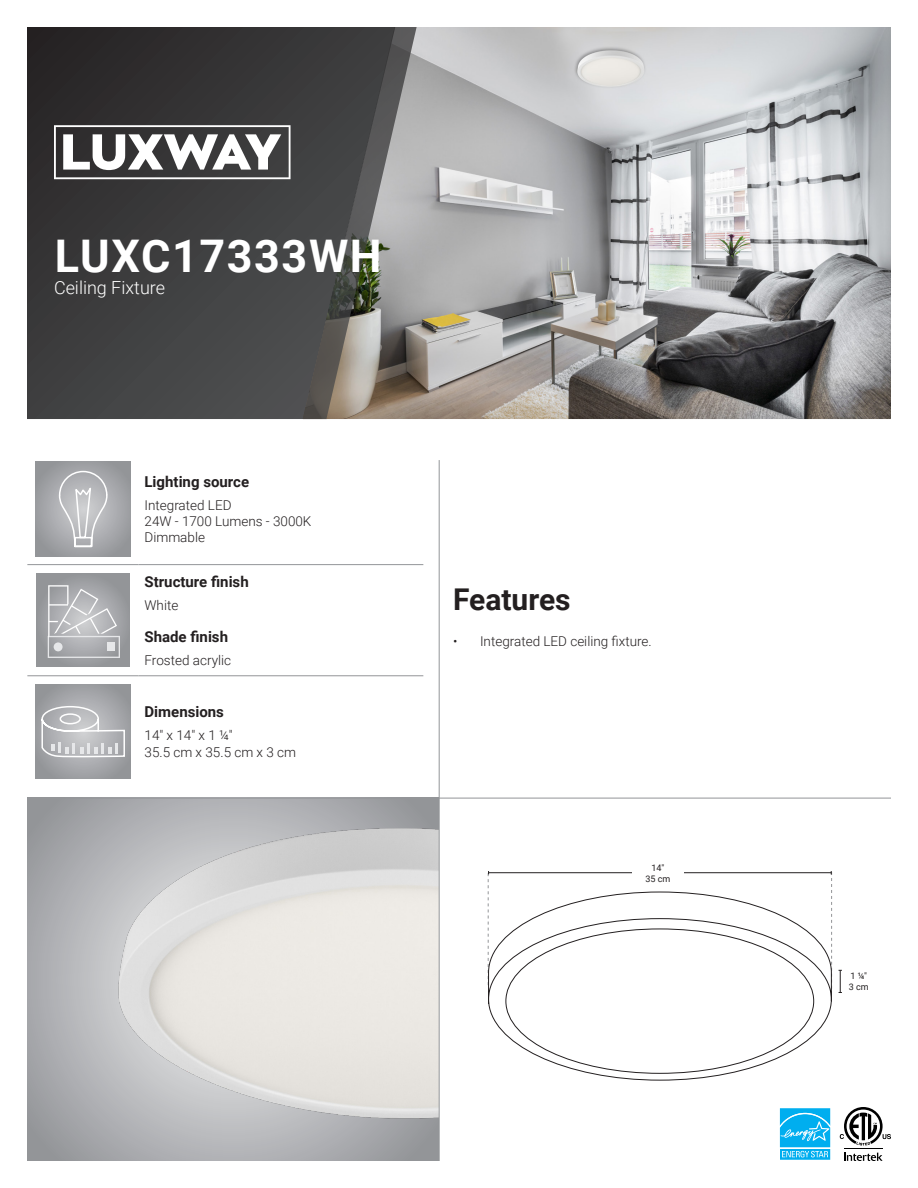
<style>
.page{position:relative;width:918px;height:1188px;background:#fff}
.page>*{position:absolute;margin:0;border:0;box-sizing:border-box;transform-origin:0 0}
.code_produit{font:700 45px "Roboto";letter-spacing:.035em;color:#fff}
.moyen_titre{font:700 30px "Roboto";color:#231f20}
.catégorie{font:300 18px "Roboto";color:#fff}
.mini_titre{font:700 15px "Roboto";color:#231f20}
.texte{font:300 13.5px/16.2px "Roboto";color:#231f20}
.mesure{font:9px/10.8px "Roboto";color:#231f20}
</style>
<div class="page">
<svg style="left:27px;top:27px;width:276px;height:392px;background:#3b3a3b"></svg>
<img style="left:417px;top:27px;width:474px;height:392px">
<svg style="left:27px;top:799px;width:412px;height:362px;background:#a8a9ad"></svg>
<img style="left:94px;top:814px;width:345px;height:330px">
<hr style="left:439px;top:460px;width:1px;height:701px;background:#939598">
<hr style="left:27px;top:798px;width:864px;height:1px;background:#939598">
<hr style="left:27px;top:564px;width:112px;height:1px;background:#939598">
<hr style="left:139px;top:564px;width:284px;height:1px;background:#939598">
<hr style="left:27px;top:675px;width:112px;height:1px;background:#939598">
<hr style="left:139px;top:675px;width:284px;height:1px;background:#939598">
<svg style="left:36px;top:461px;width:94px;height:95px;background:#9e9fa3"></svg>
<svg style="left:58px;top:470px;width:50px;height:78px;background:#bebfc2"></svg>
<div style="left:36px;top:574px;width:94px;height:93px;background:#949699"></div>
<svg style="left:48px;top:585px;width:72px;height:73px"></svg>
<svg style="left:36px;top:684px;width:94px;height:95px;background:#9d9fa2"></svg>
<svg style="left:41px;top:705px;width:85px;height:54px;background:#bfc0c3"></svg>
<hr style="left:489px;top:872px;width:342px;height:1px;background:#231f20">
<svg style="left:488px;top:871px;width:1px;height:18px"></svg>
<svg style="left:839px;top:970px;width:3px;height:23px"></svg>
<div style="left:632px;top:858px;width:52px;height:29px;background:#fff"></div>
<svg style="left:779px;top:1108px;width:52px;height:52px;background:#36bff2"></svg>
<svg style="left:844px;top:1153px;width:39px;height:8px"></svg>
<hr style="left:844px;top:1148px;width:39px;height:1px;background:#000">
<svg style="left:840px;top:1107px;width:51px;height:39px"></svg>
<svg style="left:488px;top:891px;width:344px;height:190px"></svg>
<svg style="left:303px;top:27px;width:114px;height:392px;background:#686764"></svg>
<svg style="left:54px;top:125px;width:237px;height:54px"></svg>
<p class="code_produit" style="left:55px;top:225px;width:329px">LUXC17333WH</p>
<p class="catégorie" style="left:54px;top:275px;width:113px">Ceiling Fixture</p>
<p class="mini_titre" style="left:145px;top:471px;width:106px">Lighting source</p>
<p class="texte" style="left:145px;top:497px;width:168px">Integrated LED<br>24W - 1700 Lumens - 3000K<br>Dimmable</p>
<p class="mini_titre" style="left:145px;top:571px;width:106px">Structure finish</p>
<p class="texte" style="left:145px;top:597px;width:35px">White</p>
<p class="mini_titre" style="left:145px;top:626px;width:85px">Shade finish</p>
<p class="texte" style="left:145px;top:651px;width:88px">Frosted acrylic</p>
<p class="mini_titre" style="left:145px;top:702px;width:81px">Dimensions</p>
<p class="texte" style="left:145px;top:727px;width:153px">14" x 14" x 1 ¼"<br>35.5 cm x 35.5 cm x 3 cm</p>
<p class="moyen_titre" style="left:453px;top:578px;width:119px">Features</p>
<p class="texte" style="left:453px;top:633px;width:200px">• Integrated LED ceiling fixture.</p>
<p class="mesure" style="left:646px;top:862px;width:26px;text-align:center">14"<br>35 cm</p>
<p class="mesure" style="left:849px;top:970px;width:21px">1 ¼"<br>3 cm</p>
</div>
